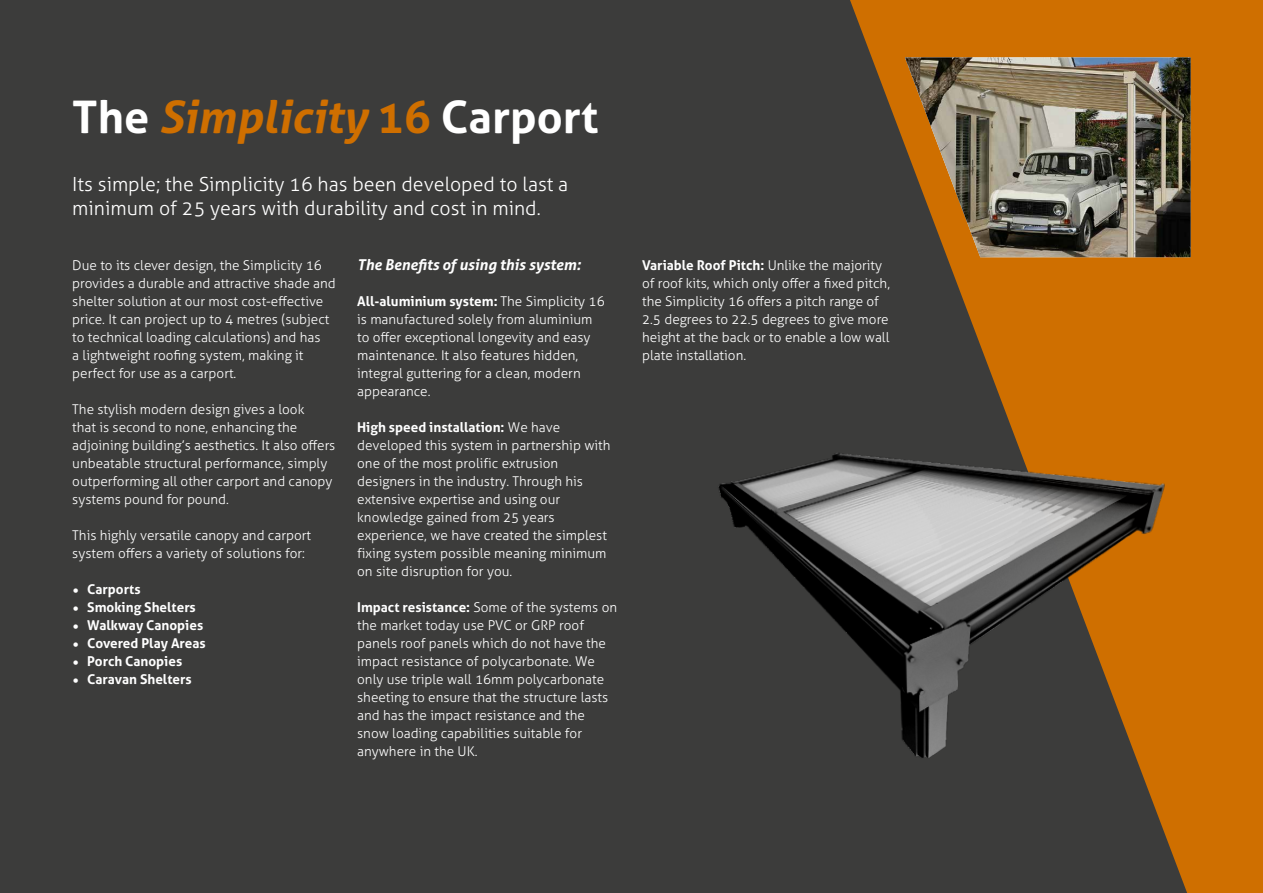
<style>
.page{position:relative;width:1263px;height:893px;background:#3c3c3b}
.page>*{position:absolute;margin:0;border:0;box-sizing:border-box;transform-origin:0 0}
.t1{font:700 45px "Aller";color:#fff}
.t2{font:300 19.5px/24px "Aller";color:#fff}
.t3{font:italic 700 15px "Aller";color:#fff}
.t4{font:300 13.5px/18px "Aller";color:#fff}
.t5{font:300 13.5px/18px "Aller";color:#fff}
.t6{font:700 13.5px "Aller";color:#fff}
.s1{font-style:italic;color:#cf6f00}
.s2{color:#cf6f00}
.s3{font-weight:300;font-size:19.5px}
.s4{font-weight:700}
</style>
<div class="page">
<svg style="left:850px;top:0;width:413px;height:893px;fill:#cf6f00"></svg>
<img style="left:718px;top:432px;width:472px;height:332px">
<img style="left:905px;top:57px;width:286px;height:200px">
<h1 class="t1" style="left:72px;top:89px;width:527px">The <span class="s1">Simplicity</span> <span class="s2">16</span> Carport</h1>
<h2 class="t2" style="left:72px;top:172px;width:497px">Its simple; the Simplicity 16 has been developed to last a minimum of 25 years with durability and cost in mind.</h2>
<p class="t4" style="left:72px;top:256px;width:265px">Due to its clever design, the Simplicity 16 provides a durable and attractive shade and shelter solution at our most cost-effective price. It can project up to 4 metres (subject to technical loading calculations) and has<br>a lightweight roofing system, making it perfect for use as a carport.</p>
<p class="t4" style="left:72px;top:400px;width:265px">The stylish modern design gives a look<br>that is second to none, enhancing the adjoining building’s aesthetics. It also offers unbeatable structural performance, simply outperforming all other carport and canopy systems pound for pound.</p>
<p class="t4" style="left:72px;top:526px;width:240px">This highly versatile canopy and carport system offers a variety of solutions for:</p>
<p class="t6" style="left:72px;top:581px;width:70px"><span class="s3">•</span> Carports</p>
<p class="t6" style="left:72px;top:599px;width:125px"><span class="s3">•</span> Smoking Shelters</p>
<p class="t6" style="left:72px;top:617px;width:132px"><span class="s3">•</span> Walkway Canopies</p>
<p class="t6" style="left:72px;top:635px;width:135px"><span class="s3">•</span> Covered Play Areas</p>
<p class="t6" style="left:72px;top:653px;width:111px"><span class="s3">•</span> Porch Canopies</p>
<p class="t6" style="left:72px;top:671px;width:121px"><span class="s3">•</span> Caravan Shelters</p>
<p class="t3" style="left:357px;top:255px;width:225px">The Benefits of using this system:</p>
<p class="t4" style="left:357px;top:292px;width:249px"><span class="s4">All-aluminium system:</span> The Simplicity 16 is manufactured solely from aluminium to offer exceptional longevity and easy maintenance. It also features hidden, integral guttering for a clean, modern appearance.</p>
<p class="t5" style="left:357px;top:418px;width:255px"><span class="s4">High speed installation:</span> We have developed this system in partnership with one of the most prolific extrusion designers in the industry. Through his extensive expertise and using our knowledge gained from 25 years experience, we have created the simplest fixing system possible meaning minimum on site disruption for you.</p>
<p class="t4" style="left:357px;top:598px;width:261px"><span class="s4">Impact resistance:</span> Some of the systems on the market today use PVC or GRP roof panels roof panels which do not have the impact resistance of polycarbonate. We only use triple wall 16mm polycarbonate sheeting to ensure that the structure lasts and has the impact resistance and the snow loading capabilities suitable for anywhere in the UK.</p>
<p class="t4" style="left:642px;top:256px;width:249px"><span class="s4">Variable Roof Pitch:</span> Unlike the majority of roof kits, which only offer a fixed pitch, the Simplicity 16 offers a pitch range of 2.5 degrees to 22.5 degrees to give more height at the back or to enable a low wall plate installation.</p>
</div>
